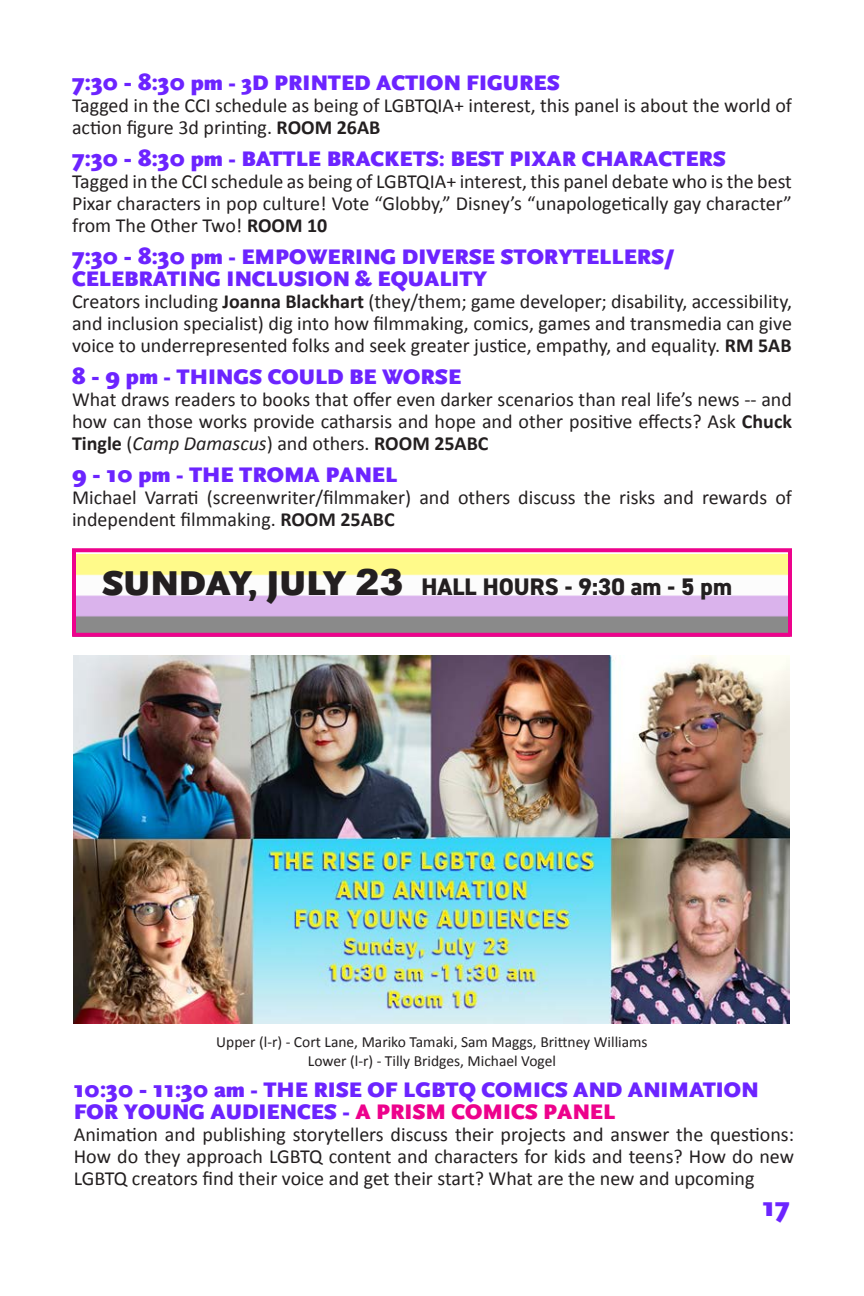
<style>
.page{position:relative;width:864px;height:1296px;background:#fff}
.page>*{position:absolute;margin:0;border:0;box-sizing:border-box;transform-origin:0 0}
.t1{font:900 28px "Scala Sans";color:#6c24ff}
.t2{font:800 24px "DIN2014";color:#231f20}
.t3{font:900 22px/22px "Scala Sans";color:#6c24ff}
.t4{font:20px/22px "Calibri";color:#231f20;text-align:justify}
.t5{font:15.6px/18.6px "Calibri";color:#231f20;text-align:center}
.s1{font-size:24px}
.s2{font-weight:700}
.s3{font-style:italic}
.s4{font-family:"Scala Sans";font-weight:900;font-size:36px}
.s5{font-family:"Arial";font-weight:900;font-size:36px}
.s6{color:#ed028c}
</style>
<div class="page">
<div style="left:72px;top:548px;width:720px;height:89px;border:4px solid #ed028c"></div>
<img style="left:74px;top:656px;width:716px;height:368px">
<p class="t3" style="left:72px;top:72px;width:489px"><span class="s1">7:30 - 8:30</span> pm - 3D PRINTED ACTION FIGURES</p>
<p class="t4" style="left:72px;top:94px;width:721px">Tagged in the CCI schedule as being of LGBTQIA+ interest, this panel is about the world of action figure 3d printing. <span class="s2">ROOM 26AB</span></p>
<p class="t3" style="left:72px;top:148px;width:656px"><span class="s1">7:30 - 8:30</span> pm - BATTLE BRACKETS: BEST PIXAR CHARACTERS</p>
<p class="t4" style="left:72px;top:170px;width:721px">Tagged in the CCI schedule as being of LGBTQIA+ interest, this panel debate who is the best Pixar characters in pop culture! Vote “Globby,” Disney’s “unapologetically gay character” from The Other Two! <span class="s2">ROOM 10</span></p>
<p class="t3" style="left:72px;top:246px;width:604px"><span class="s1">7:30 - 8:30</span> pm - EMPOWERING DIVERSE STORYTELLERS/<br>CELEBRATING INCLUSION &amp; EQUALITY</p>
<p class="t4" style="left:72px;top:290px;width:722px">Creators including <span class="s2">Joanna Blackhart</span> (they/them; game developer; disability, accessibility, and inclusion specialist) dig into how filmmaking, comics, games and transmedia can give voice to underrepresented folks and seek greater justice, empathy, and equality. <span class="s2">RM 5AB</span></p>
<p class="t3" style="left:72px;top:366px;width:391px"><span class="s1">8 - 9</span> pm - THINGS COULD BE WORSE</p>
<p class="t4" style="left:72px;top:388px;width:721px">What draws readers to books that offer even darker scenarios than real life’s news -- and how can those works provide catharsis and hope and other positive effects? Ask <span class="s2">Chuck Tingle</span> (<span class="s3">Camp Damascus</span>) and others. <span class="s2">ROOM 25ABC</span></p>
<p class="t3" style="left:72px;top:464px;width:327px"><span class="s1">9 - 10</span> pm - THE TROMA PANEL</p>
<p class="t4" style="left:72px;top:486px;width:721px">Michael Varrati (screenwriter/filmmaker) and others discuss the risks and rewards of independent filmmaking. <span class="s2">ROOM 25ABC</span></p>
<p class="t2" style="left:102px;top:571px;width:631px"><span class="s4">SUNDAY, JULY</span> <span class="s5">23</span> HALL HOURS - 9:30 am - 5 pm</p>
<p class="t5" style="left:216px;top:1033px;width:433px">Upper (l-r) - Cort Lane, Mariko Tamaki, Sam Maggs, Brittney Williams<br>Lower (l-r) - Tilly Bridges, Michael Vogel</p>
<p class="t3" style="left:74px;top:1079px;width:686px"><span class="s1">10:30 - 11:30</span> am - THE RISE OF LGBTQ COMICS AND ANIMATION<br>FOR YOUNG AUDIENCES - <span class="s6">A PRISM COMICS PANEL</span></p>
<p class="t4" style="left:74px;top:1124px;width:722px">Animation and publishing storytellers discuss their projects and answer the questions:<br>How do they approach LGBTQ content and characters for kids and teens? How do new LGBTQ creators find their voice and get their start? What are the new and upcoming</p>
<p class="t1" style="left:763px;top:1191px;width:29px">17</p>
</div>
